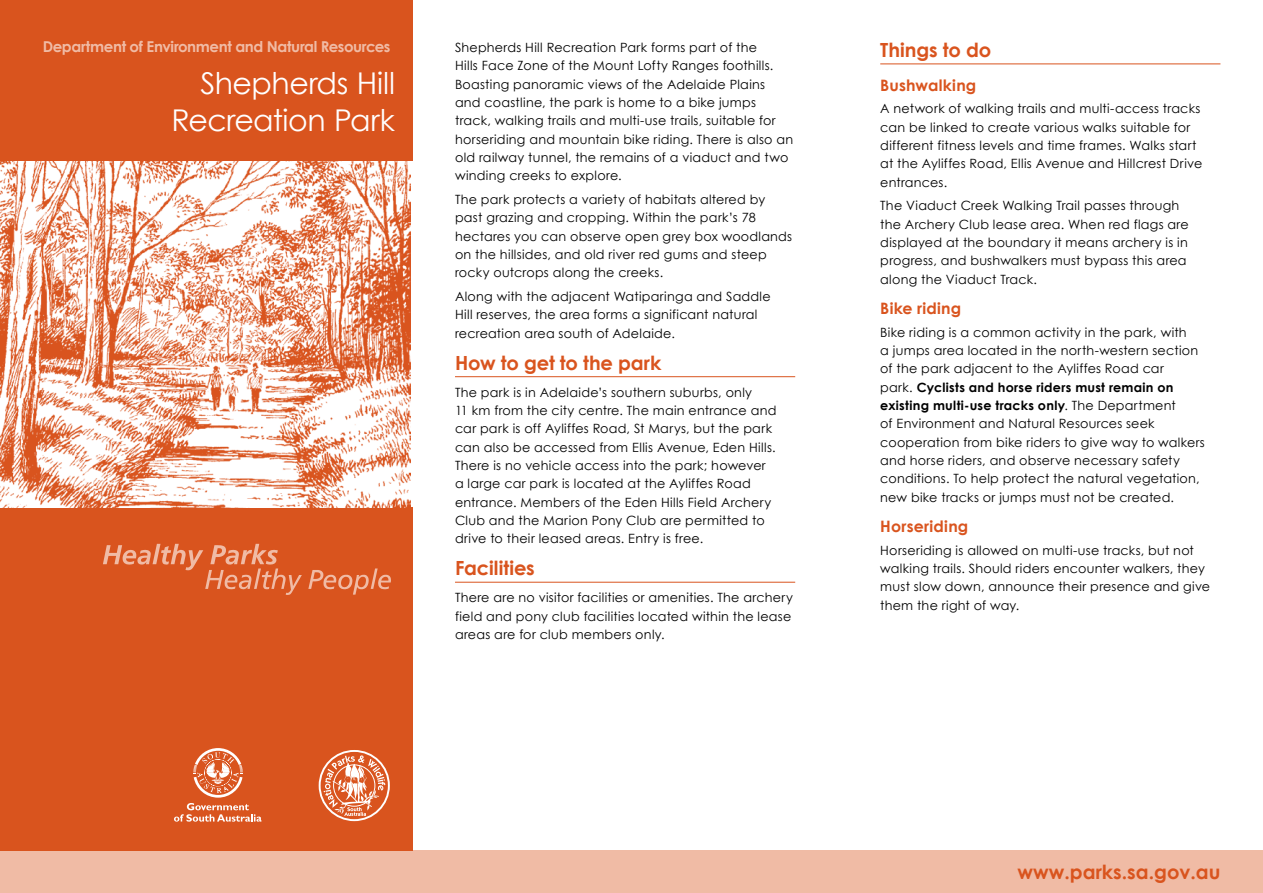
<style>
.page{position:relative;width:1263px;height:893px;background:#fff}
.page>*{position:absolute;margin:0;border:0;box-sizing:border-box;transform-origin:0 0}
.t1{font:30px/36.6px "Century Gothic";letter-spacing:-.015em;color:#fff;text-align:right}
.Titles_Underlined{font:700 19.5px "Century Gothic";letter-spacing:-.005em;color:#d9541e}
.Sub_Head_2_-_DEH{font:700 15.75px "Century Gothic";letter-spacing:.015em;color:#d9541e}
.Body_Text_-_DEH{font:700 15px "Century Gothic";letter-spacing:-.025em;color:#f0bba5}
.Body_Text_-_DEH-2{font:12.75px/18.3px "Century Gothic";letter-spacing:.02em;color:#000}
.s1{font-weight:700}
</style>
<div class="page">
<div style="left:0;top:850px;width:1263px;height:43px;background:#f0bba5"></div>
<hr style="left:455px;top:376px;width:340px;height:1px;background:#d9541e">
<hr style="left:455px;top:582px;width:340px;height:1px;background:#d9541e">
<hr style="left:880px;top:64px;width:340px;height:1px;background:#d9541e">
<div style="left:0;top:0;width:413px;height:850px;background:#d9541e"></div>
<div style="left:0;top:161px;width:420px;height:346px;background:#fff"></div>
<div style="left:319px;top:750px;width:71px;height:71px;border:2px solid #fff;border-radius:50%"></div>
<svg style="left:323px;top:755px;width:62px;height:61px"></svg>
<svg style="left:174px;top:748px;width:88px;height:74px"></svg>
<svg style="left:103px;top:544px;width:199px;height:51px"></svg>
<svg style="left:308px;top:568px;width:83px;height:27px"></svg>
<img style="left:0;top:162px;width:410px;height:345px">
<p class="Body_Text_-_DEH" style="left:43px;top:37px;width:349px">Department of Environment and Natural Resources</p>
<p class="t1" style="left:171px;top:65px;width:225px">Shepherds Hill<br>Recreation Park</p>
<p class="Body_Text_-_DEH-2" style="left:455px;top:38px;width:340px">Shepherds Hill Recreation Park forms part of the<br>Hills Face Zone of the Mount Lofty Ranges foothills.<br>Boasting panoramic views of the Adelaide Plains and coastline, the park is home to a bike jumps track, walking trails and multi-use trails, suitable for horseriding and mountain bike riding. There is also an old railway tunnel, the remains of a viaduct and two winding creeks to explore.</p>
<p class="Body_Text_-_DEH-2" style="left:455px;top:190px;width:339px">The park protects a variety of habitats altered by past grazing and cropping. Within the park’s 78 hectares you can observe open grey box woodlands on the hillsides, and old river red gums and steep rocky outcrops along the creeks.</p>
<p class="Body_Text_-_DEH-2" style="left:455px;top:287px;width:317px">Along with the adjacent Watiparinga and Saddle<br>Hill reserves, the area forms a significant natural recreation area south of Adelaide.</p>
<p class="Titles_Underlined" style="left:455px;top:351px;width:208px">How to get to the park</p>
<p class="Body_Text_-_DEH-2" style="left:455px;top:383px;width:323px">The park is in Adelaide’s southern suburbs, only<br>11 km from the city centre. The main entrance and car park is off Ayliffes Road, St Marys, but the park can also be accessed from Ellis Avenue, Eden Hills.<br>There is no vehicle access into the park; however a large car park is located at the Ayliffes Road entrance. Members of the Eden Hills Field Archery Club and the Marion Pony Club are permitted to drive to their leased areas. Entry is free.</p>
<p class="Titles_Underlined" style="left:455px;top:556px;width:81px">Facilities</p>
<p class="Body_Text_-_DEH-2" style="left:455px;top:588px;width:339px;text-align:justify">There are no visitor facilities or amenities. The archery field and pony club facilities located within the lease areas are for club members only.</p>
<p class="Titles_Underlined" style="left:880px;top:38px;width:112px">Things to do</p>
<p class="Sub_Head_2_-_DEH" style="left:880px;top:75px;width:98px">Bushwalking</p>
<p class="Body_Text_-_DEH-2" style="left:880px;top:99px;width:324px">A network of walking trails and multi-access tracks can be linked to create various walks suitable for different fitness levels and time frames. Walks start at the Ayliffes Road, Ellis Avenue and Hillcrest Drive entrances.</p>
<p class="Body_Text_-_DEH-2" style="left:880px;top:196px;width:310px">The Viaduct Creek Walking Trail passes through the Archery Club lease area. When red flags are displayed at the boundary it means archery is in progress, and bushwalkers must bypass this area along the Viaduct Track.</p>
<p class="Sub_Head_2_-_DEH" style="left:880px;top:299px;width:82px">Bike riding</p>
<p class="Body_Text_-_DEH-2" style="left:880px;top:323px;width:326px">Bike riding is a common activity in the park, with<br>a jumps area located in the north-western section of the park adjacent to the Ayliffes Road car<br>park. <span class="s1">Cyclists and horse riders must remain on existing multi-use tracks only</span>. The Department<br>of Environment and Natural Resources seek cooperation from bike riders to give way to walkers and horse riders, and observe necessary safety conditions. To help protect the natural vegetation, new bike tracks or jumps must not be created.</p>
<p class="Sub_Head_2_-_DEH" style="left:880px;top:516px;width:90px">Horseriding</p>
<p class="Body_Text_-_DEH-2" style="left:880px;top:541px;width:331px">Horseriding is allowed on multi-use tracks, but not walking trails. Should riders encounter walkers, they must slow down, announce their presence and give them the right of way.</p>
<p class="Titles_Underlined" style="left:1018px;top:860px;width:204px">www.parks.sa.gov.au</p>
</div>
